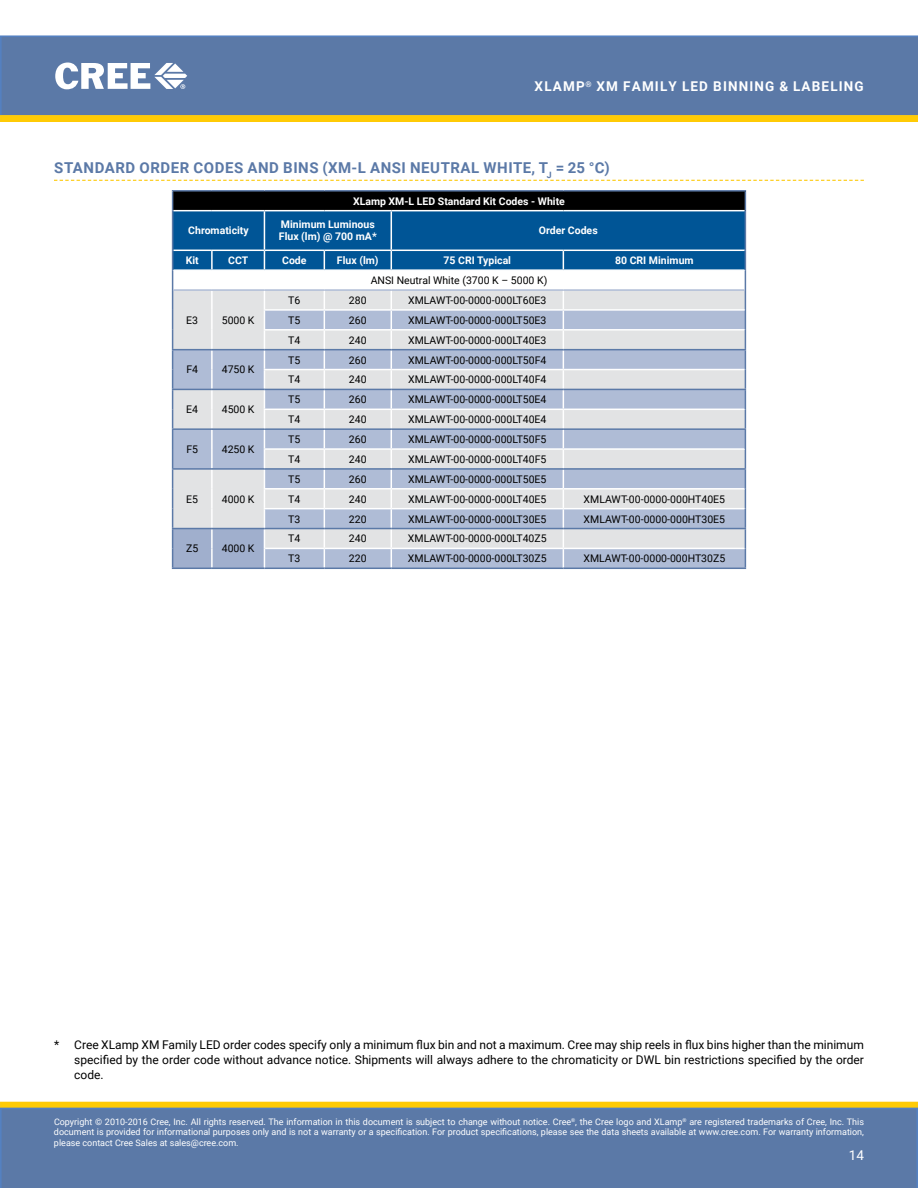
<style>
.page{position:relative;width:918px;height:1188px;background:#fff}
.page>*{position:absolute;margin:0;border:0;box-sizing:border-box;transform-origin:0 0}
.t1{font:700 15px "Roboto";letter-spacing:.035em;color:#5b79a7}
.t2{font:700 13.5px "Roboto";letter-spacing:.085em;color:#fff}
.t3{font:13.5px "Roboto";color:#fff}
.t4{font:12px/15px "Roboto";color:#000;text-align:justify}
.t5{font:10.5px "Roboto";color:#000}
.t6{font:700 10.5px/12px "Roboto";color:#fff}
.t7{font:9px/10.8px "Roboto";color:#fff;text-align:justify}
</style>
<div class="page">
<div style="left:0;top:35px;width:918px;height:80px;background:#5b79a7"></div>
<div style="left:1px;top:1102px;width:916px;height:6px;background:#ffcb05"></div>
<div style="left:0;top:1102px;width:918px;height:6px;border:1px solid #fdca0b"></div>
<div style="left:0;top:1108px;width:918px;height:80px;background:#5b79a7"></div>
<svg style="left:0;top:115px;width:918px;height:7px;background:#fcc908"></svg>
<svg style="left:55px;top:63px;width:132px;height:26px"></svg>
<svg style="left:54px;top:180px;width:810px;height:1px"></svg>
<hr style="left:172px;top:190px;width:40px;height:2px;background:#5b79a7">
<hr style="left:212px;top:190px;width:52px;height:2px;background:#5b79a7">
<hr style="left:264px;top:190px;width:60px;height:2px;background:#5b79a7">
<hr style="left:324px;top:190px;width:67px;height:2px;background:#5b79a7">
<hr style="left:391px;top:190px;width:172px;height:2px;background:#5b79a7">
<hr style="left:563px;top:190px;width:183px;height:2px;background:#5b79a7">
<hr style="left:264px;top:568px;width:60px;height:1px;background:#5b79a7">
<hr style="left:324px;top:568px;width:67px;height:1px;background:#5b79a7">
<hr style="left:391px;top:568px;width:172px;height:1px;background:#5b79a7">
<hr style="left:563px;top:568px;width:183px;height:1px;background:#5b79a7">
<hr style="left:172px;top:568px;width:40px;height:1px;background:#5b79a7">
<hr style="left:212px;top:568px;width:52px;height:1px;background:#5b79a7">
<svg style="left:172px;top:192px;width:574px;height:376px;background:#a3b5c9"></svg>
<hr style="left:172px;top:428px;width:40px;height:2px;background:#5b79a7">
<hr style="left:212px;top:428px;width:52px;height:2px;background:#5b79a7">
<hr style="left:173px;top:289px;width:39px;height:2px;background:#afbcd6">
<hr style="left:212px;top:289px;width:52px;height:2px;background:#afbcd6">
<hr style="left:264px;top:289px;width:60px;height:2px;background:#afbcd6">
<hr style="left:324px;top:289px;width:67px;height:2px;background:#afbcd6">
<hr style="left:391px;top:289px;width:172px;height:2px;background:#afbcd6">
<hr style="left:563px;top:289px;width:182px;height:2px;background:#afbcd6">
<p class="t2" style="left:535px;top:77px;width:287px">XLamp<sup>®</sup> XM Family LED Binning &amp; Label</p>
<p class="t2" style="left:839px;top:77px;width:26px">ing</p>
<h1 class="t1" style="left:54px;top:157px;width:327px">Standard Order Codes and Bi ns (XM-L ANS</h1>
<h1 class="t1" style="left:402px;top:157px;width:210px">I Neutral White, T<sub>J</sub> = 25 °C)</h1>
<p class="t6" style="left:353px;top:195px;width:213px">XLamp XM-L LED Standard Kit Codes - White</p>
<p class="t6" style="left:188px;top:224px;width:62px">Chromaticity</p>
<p class="t6" style="left:279px;top:218px;width:99px">Minimum Luminous<br>Flux (lm) @ 700 mA*</p>
<p class="t6" style="left:539px;top:224px;width:60px">Order Codes</p>
<p class="t6" style="left:186px;top:254px;width:14px">Kit</p>
<p class="t6" style="left:228px;top:254px;width:21px">CCT</p>
<p class="t6" style="left:282px;top:254px;width:26px">Code</p>
<p class="t6" style="left:337px;top:254px;width:43px">Flux (lm)</p>
<p class="t6" style="left:444px;top:254px;width:69px">75 CRI Typical</p>
<p class="t6" style="left:615px;top:254px;width:80px">80 CRI Minimum</p>
<p class="t5" style="left:371px;top:273px;width:178px">ANSI Neutral White (3700 K – 5000 K)</p>
<p class="t5" style="left:186px;top:313px;width:13px">E3</p>
<p class="t5" style="left:222px;top:313px;width:34px">5000 K</p>
<p class="t5" style="left:288px;top:293px;width:14px">T6</p>
<p class="t5" style="left:349px;top:293px;width:19px">280</p>
<p class="t5" style="left:408px;top:293px;width:140px">XMLAWT-00-0000-000LT60E3</p>
<p class="t5" style="left:288px;top:313px;width:14px">T5</p>
<p class="t5" style="left:349px;top:313px;width:19px">260</p>
<p class="t5" style="left:408px;top:313px;width:140px">XMLAWT-00-0000-000LT50E3</p>
<p class="t5" style="left:288px;top:333px;width:14px">T4</p>
<p class="t5" style="left:349px;top:333px;width:19px">240</p>
<p class="t5" style="left:408px;top:333px;width:140px">XMLAWT-00-0000-000LT40E3</p>
<p class="t5" style="left:186px;top:362px;width:13px">F4</p>
<p class="t5" style="left:222px;top:362px;width:34px">4750 K</p>
<p class="t5" style="left:186px;top:402px;width:13px">E4</p>
<p class="t5" style="left:222px;top:402px;width:34px">4500 K</p>
<p class="t5" style="left:186px;top:442px;width:13px">F5</p>
<p class="t5" style="left:222px;top:442px;width:34px">4250 K</p>
<p class="t5" style="left:186px;top:492px;width:13px">E5</p>
<p class="t5" style="left:222px;top:492px;width:34px">4000 K</p>
<p class="t5" style="left:186px;top:541px;width:14px">Z5</p>
<p class="t5" style="left:222px;top:541px;width:34px">4000 K</p>
<p class="t5" style="left:288px;top:352px;width:14px">T5</p>
<p class="t5" style="left:349px;top:352px;width:19px">260</p>
<p class="t5" style="left:408px;top:352px;width:140px">XMLAWT-00-0000-000LT50F4</p>
<p class="t5" style="left:288px;top:372px;width:14px">T4</p>
<p class="t5" style="left:349px;top:372px;width:19px">240</p>
<p class="t5" style="left:408px;top:372px;width:140px">XMLAWT-00-0000-000LT40F4</p>
<p class="t5" style="left:288px;top:392px;width:14px">T5</p>
<p class="t5" style="left:349px;top:392px;width:19px">260</p>
<p class="t5" style="left:408px;top:392px;width:140px">XMLAWT-00-0000-000LT50E4</p>
<p class="t5" style="left:288px;top:412px;width:14px">T4</p>
<p class="t5" style="left:349px;top:412px;width:19px">240</p>
<p class="t5" style="left:408px;top:412px;width:140px">XMLAWT-00-0000-000LT40E4</p>
<p class="t5" style="left:288px;top:432px;width:14px">T5</p>
<p class="t5" style="left:349px;top:432px;width:19px">260</p>
<p class="t5" style="left:408px;top:432px;width:140px">XMLAWT-00-0000-000LT50F5</p>
<p class="t5" style="left:288px;top:452px;width:14px">T4</p>
<p class="t5" style="left:349px;top:452px;width:19px">240</p>
<p class="t5" style="left:408px;top:452px;width:140px">XMLAWT-00-0000-000LT40F5</p>
<p class="t5" style="left:288px;top:472px;width:14px">T5</p>
<p class="t5" style="left:349px;top:472px;width:19px">260</p>
<p class="t5" style="left:408px;top:472px;width:140px">XMLAWT-00-0000-000LT50E5</p>
<p class="t5" style="left:288px;top:492px;width:14px">T4</p>
<p class="t5" style="left:349px;top:492px;width:19px">240</p>
<p class="t5" style="left:408px;top:492px;width:140px">XMLAWT-00-0000-000LT40E5</p>
<p class="t5" style="left:584px;top:492px;width:143px">XMLAWT-00-0000-000HT40E5</p>
<p class="t5" style="left:288px;top:511px;width:14px">T3</p>
<p class="t5" style="left:349px;top:511px;width:19px">220</p>
<p class="t5" style="left:408px;top:511px;width:140px">XMLAWT-00-0000-000LT30E5</p>
<p class="t5" style="left:584px;top:511px;width:143px">XMLAWT-00-0000-000HT30E5</p>
<p class="t5" style="left:288px;top:531px;width:14px">T4</p>
<p class="t5" style="left:349px;top:531px;width:19px">240</p>
<p class="t5" style="left:408px;top:531px;width:140px">XMLAWT-00-0000-000LT40Z5</p>
<p class="t5" style="left:288px;top:551px;width:14px">T3</p>
<p class="t5" style="left:349px;top:551px;width:19px">220</p>
<p class="t5" style="left:408px;top:551px;width:140px">XMLAWT-00-0000-000LT30Z5</p>
<p class="t5" style="left:583px;top:551px;width:143px">XMLAWT-00-0000-000HT30Z5</p>
<p class="t4" style="left:74px;top:1037px;width:791px;text-indent:-20px">* Cree XLamp XM Family LED order codes specify only a minimum flux bin and not a maximum. Cree may ship reels in flux bins higher than the minimum specified by the order code without advance notice. Shipments will always adhere to the chromaticity or DWL bin restrictions specified by the order code.</p>
<p class="t7" style="left:54px;top:1116px;width:812px">Copyright © 2010-2016 Cree, Inc. All rights reserved. The information in this document is subject to change without notice. Cree<sup>®</sup>, the Cree logo and XLamp<sup>®</sup> are registered trademarks of Cree, Inc. This document is provided for informational purposes only and is not a warranty or a specification. For product specifications, please see the data sheets available at www.cree.com. For warranty information, please contact Cree Sales at sales@cree.com.</p>
<p class="t3" style="left:849px;top:1145px;width:17px">14</p>
</div>
